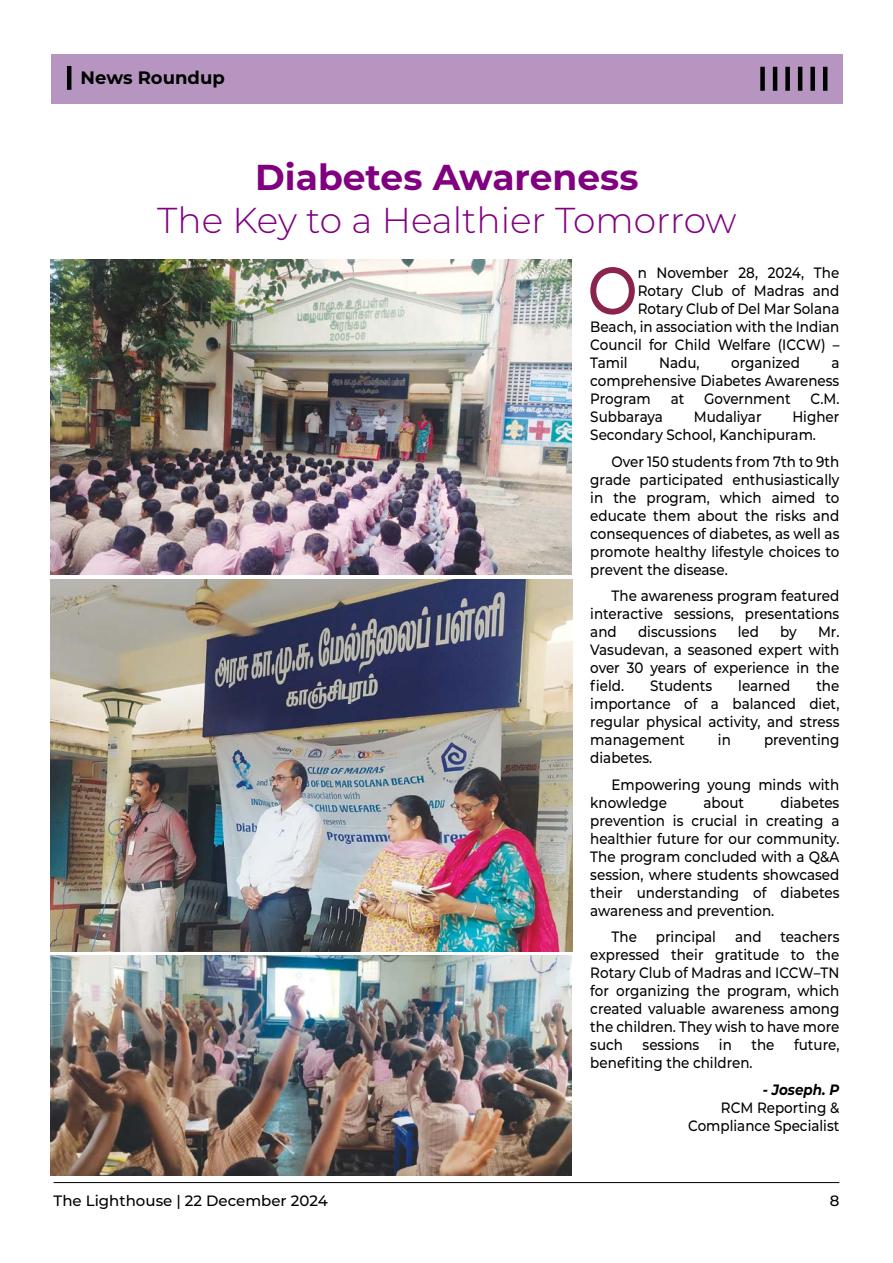
<style>
.page{position:relative;width:893px;height:1263px;background:#fff}
.page>*{position:absolute;margin:0;border:0;box-sizing:border-box;transform-origin:0 0}
.t1{font:500 66.45px "Montserrat";color:#8a244e;scale:.9 1}
.t2{font:300 36px "Montserrat";color:#800080}
.t3{font:700 36px "Montserrat";color:#800080}
.t4{font:700 18px "Montserrat";color:#000}
.t5{font:500 15px/18px "Montserrat";color:#000;text-align:justify;scale:.9 1}
.t6{font:500 15px "Montserrat";color:#000}
.t7{font:italic 700 15px "Montserrat";color:#000;scale:.9 1}
</style>
<div class="page">
<hr style="left:54px;top:1182px;width:785px;height:1px;background:#000">
<div style="left:51px;top:54px;width:791px;height:50px;background:#b695c0"></div>
<hr style="left:67px;top:66px;width:4px;height:24px;background:#000101">
<div style="left:760px;top:67px;width:5px;height:24px;background:#000101"></div>
<hr style="left:773px;top:67px;width:4px;height:24px;background:#000101">
<div style="left:785px;top:67px;width:5px;height:24px;background:#000101"></div>
<hr style="left:798px;top:67px;width:4px;height:24px;background:#000101">
<div style="left:810px;top:67px;width:5px;height:24px;background:#000101"></div>
<hr style="left:823px;top:67px;width:4px;height:24px;background:#000101">
<img style="left:51px;top:579px;width:521px;height:372px">
<img style="left:51px;top:259px;width:520px;height:316px">
<img style="left:51px;top:956px;width:521px;height:220px">
<p class="t4" style="left:81px;top:64px;width:146px">News Roundup</p>
<h2 class="t3" style="left:255px;top:151px;width:385px">Diabetes Awareness</h2>
<h2 class="t2" style="left:157px;top:196px;width:581px">The Key to a Healthier Tomorrow</h2>
<h1 class="t1" style="left:587px;top:244px;width:57px">O</h1>
<p class="t5" style="left:638px;top:263px;width:226px">n November 28, 2024, The</p>
<p class="t5" style="left:638px;top:281px;width:226px">Rotary Club of Madras and</p>
<p class="t5" style="left:638px;top:299px;width:226px">Rotary Club of Del Mar Solana</p>
<p class="t5" style="left:590px;top:317px;width:278px">Beach, in association with the Indian</p>
<p class="t5" style="left:590px;top:335px;width:278px">Council for Child Welfare (ICCW) –</p>
<p class="t5" style="left:590px;top:353px;width:43px">Tamil</p>
<p class="t5" style="left:659px;top:353px;width:46px">Nadu,</p>
<p class="t5" style="left:731px;top:353px;width:78px">organized</p>
<p class="t5" style="left:590px;top:353px;width:278px;text-indent:241px">a comprehensive Diabetes Awareness Program</p>
<p class="t5" style="left:671px;top:389px;width:17px">at</p>
<p class="t5" style="left:704px;top:389px;width:97px">Government</p>
<p class="t5" style="left:810px;top:389px;width:34px">C.M.</p>
<p class="t5" style="left:590px;top:407px;width:82px">Subbaraya</p>
<p class="t5" style="left:694px;top:407px;width:77px">Mudaliyar</p>
<p class="t5" style="left:590px;top:407px;width:278px;text-indent:202px">Higher<br>Secondary School, Kanchipuram.</p>
<p class="t5" style="left:590px;top:452px;width:278px;text-indent:21px">Over 150 students from 7th to 9th grade participated enthusiastically in the program, which aimed to educate them about the risks and consequences of diabetes, as well as promote healthy lifestyle choices to prevent the disease.</p>
<p class="t5" style="left:590px;top:586px;width:278px;text-indent:21px">The awareness program featured interactive sessions, presentations and</p>
<p class="t5" style="left:638px;top:622px;width:89px">discussions</p>
<p class="t5" style="left:738px;top:622px;width:25px">led</p>
<p class="t5" style="left:780px;top:622px;width:20px">by</p>
<p class="t5" style="left:590px;top:622px;width:278px;text-indent:228px">Mr.<br>Vasudevan, a seasoned expert with over 30 years of experience in the field.</p>
<p class="t5" style="left:590px;top:676px;width:278px;text-indent:226px">the importance of a balanced diet, regular physical activity, and stress management</p>
<p class="t5" style="left:650px;top:676px;width:71px">Students</p>
<p class="t5" style="left:738px;top:676px;width:59px">learned</p>
<p class="t5" style="left:718px;top:730px;width:16px">in</p>
<p class="t5" style="left:764px;top:730px;width:85px">preventing</p>
<p class="t5" style="left:612px;top:744px;width:255px;line-height:26.5px;text-indent:-21px">diabetes.<br>Empowering young minds with</p>
<p class="t5" style="left:590px;top:793px;width:87px">knowledge</p>
<p class="t5" style="left:703px;top:793px;width:47px">about</p>
<p class="t5" style="left:590px;top:793px;width:278px;text-indent:190px">diabetes prevention is crucial in creating a healthier future for our community.<br>The program concluded with a Q&amp;A session, where students showcased their understanding of diabetes awareness and prevention.</p>
<p class="t5" style="left:612px;top:927px;width:30px">The</p>
<p class="t5" style="left:656px;top:927px;width:68px">principal</p>
<p class="t5" style="left:735px;top:927px;width:31px">and</p>
<p class="t5" style="left:590px;top:927px;width:278px;text-indent:190px">teachers expressed their gratitude to the Rotary Club of Madras and ICCW–TN for organizing the program, which created valuable awareness among the children. They wish to have more such</p>
<p class="t5" style="left:643px;top:1035px;width:65px">sessions</p>
<p class="t5" style="left:719px;top:1035px;width:16px">in</p>
<p class="t5" style="left:751px;top:1035px;width:27px">the</p>
<p class="t5" style="left:794px;top:1035px;width:52px">future,</p>
<p class="t5" style="left:590px;top:1053px;width:182px">benefiting the children.</p>
<p class="t7" style="left:763px;top:1078px;width:87px">- Joseph. P</p>
<p class="t5" style="left:688px;top:1098px;width:169px;text-align:right">RCM Reporting &amp;<br>Compliance Specialist</p>
<p class="t6" style="left:54px;top:1190px;width:276px">The Lighthouse | 22 December 2024</p>
<p class="t6" style="left:830px;top:1190px;width:11px">8</p>
</div>
